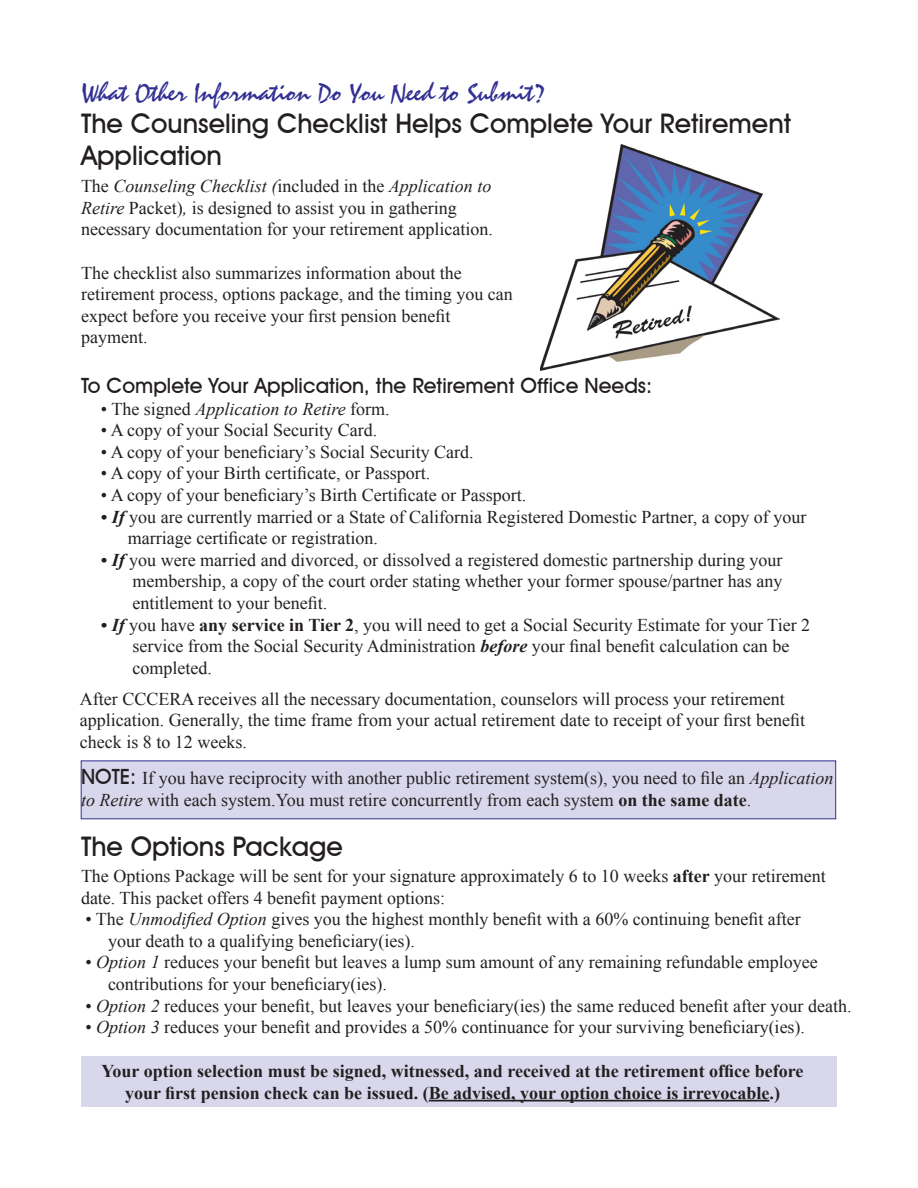
<style>
.page{position:relative;width:918px;height:1188px;background:#fff}
.page>*{position:absolute;margin:0;border:0;box-sizing:border-box;transform-origin:0 0}
.t1{font:500 27px/32.4px "Avant Garde IT Cby BT";color:#231f20}
.t2{font:27px "Staccato 222 BT";color:#323092}
.t3{font:500 21px "Avant Garde IT Cby BT";color:#231f20}
.t4{font:18px/21.6px "Times New Roman";color:#231f20}
.t5{font:700 18px/21.6px "Times New Roman";color:#231f20;text-align:center}
.t6{font:italic 18px "Times New Roman";color:#231f20}
.s1{font-style:italic}
.s2{font-style:normal}
.s3{font-weight:700;font-style:italic}
.s4{font-weight:700}
.s5{font-family:"Avant Garde IT Cby BT";font-weight:500;font-size:21px}
</style>
<div class="page">
<div style="left:81px;top:1056px;width:756px;height:51px;background:#d9d7eb"></div>
<img style="left:540px;top:144px;width:240px;height:227px">
<div style="left:81px;top:761px;width:755px;height:58px;background:#d9d7eb;border:1px solid #323092"></div>
<hr style="left:429px;top:1100px;width:341px;height:1px;background:#231f20">
<h1 class="t2" style="left:81px;top:76px;width:466px">What Other Information Do You Need to Submit?</h1>
<h1 class="t1" style="left:81px;top:107px;width:712px">The Counseling Checklist Helps Complete Your Retirement<br>Application</h1>
<p class="t4" style="left:81px;top:175px;width:413px">The <span class="s1">Counseling Checklist (</span>included in the <span class="s1">Application to<br>Retire</span> Packet)<span class="s1">,</span> is designed to assist you in gathering necessary documentation for your retirement application.</p>
<p class="t4" style="left:81px;top:262px;width:433px">The checklist also summarizes information about the retirement process, options package, and the timing you can expect before you receive your first pension benefit payment.</p>
<p class="t3" style="left:81px;top:373px;width:573px">To Complete Your Application, the Retirement Office Needs:</p>
<p class="t6" style="left:101px;top:396px;width:290px"><span class="s2">• The signed</span> Application to Retire <span class="s2">form.</span></p>
<p class="t4" style="left:101px;top:419px;width:278px">• A copy of your Social Security Card.</p>
<p class="t4" style="left:101px;top:441px;width:374px">• A copy of your beneficiary’s Social Security Card.</p>
<p class="t4" style="left:101px;top:462px;width:331px">• A copy of your Birth certificate, or Passport.</p>
<p class="t4" style="left:101px;top:484px;width:427px">• A copy of your beneficiary’s Birth Certificate or Passport.</p>
<p class="t4" style="left:128px;top:505px;width:680px;text-indent:-27px"><span class="s3">• If</span> you are currently married or a State of California Registered Domestic Partner, a copy of your marriage certificate or registration.</p>
<p class="t4" style="left:132px;top:549px;width:652px;text-align:justify;text-indent:-32px"><span class="s3">• If</span> you were married and divorced, or dissolved a registered domestic partnership during your membership, a copy of the court order stating whether your former spouse/partner has any entitlement to your benefit.</p>
<p class="t4" style="left:132px;top:613px;width:679px;text-indent:-32px"><span class="s3">• If</span> you have <span class="s4">any service in Tier 2</span>, you will need to get a Social Security Estimate for your Tier 2 service from the Social Security Administration <span class="s3">before</span> your final benefit calculation can be completed.</p>
<p class="t4" style="left:80px;top:688px;width:727px">After CCCERA receives all the necessary documentation, counselors will process your retirement application. Generally, the time frame from your actual retirement date to receipt of your first benefit check is 8 to 12 weeks.</p>
<p class="t4" style="left:81px;top:767px;width:754px"><span class="s5">NOTE:</span> If you have reciprocity with another public retirement system(s), you need to file an <span class="s1">Application to Retire</span> with each system.You must retire concurrently from each system <span class="s4">on the same date</span>.</p>
<h1 class="t1" style="left:81px;top:830px;width:263px">The Options Package</h1>
<p class="t4" style="left:81px;top:865px;width:746px">The Options Package will be sent for your signature approximately 6 to 10 weeks <span class="s4">after</span> your retirement date. This packet offers 4 benefit payment options:</p>
<p class="t4" style="left:108px;top:908px;width:694px;text-indent:-22px">• The <span class="s1">Unmodified Option</span> gives you the highest monthly benefit with a 60% continuing benefit after your death to a qualifying beneficiary(ies).</p>
<p class="t4" style="left:108px;top:951px;width:711px;text-indent:-22px">• <span class="s1">Option 1</span> reduces your benefit but leaves a lump sum amount of any remaining refundable employee contributions for your beneficiary(ies).</p>
<p class="t4" style="left:86px;top:995px;width:768px">• <span class="s1">Option 2</span> reduces your benefit, but leaves your beneficiary(ies) the same reduced benefit after your death.</p>
<p class="t4" style="left:86px;top:1016px;width:721px">• <span class="s1">Option 3</span> reduces your benefit and provides a 50% continuance for your surviving beneficiary(ies).</p>
<p class="t5" style="left:102px;top:1060px;width:703px">Your option selection must be signed, witnessed, and received at the retirement office before your first pension check can be issued. (Be advised, your option choice is irrevocable.)</p>
</div>
